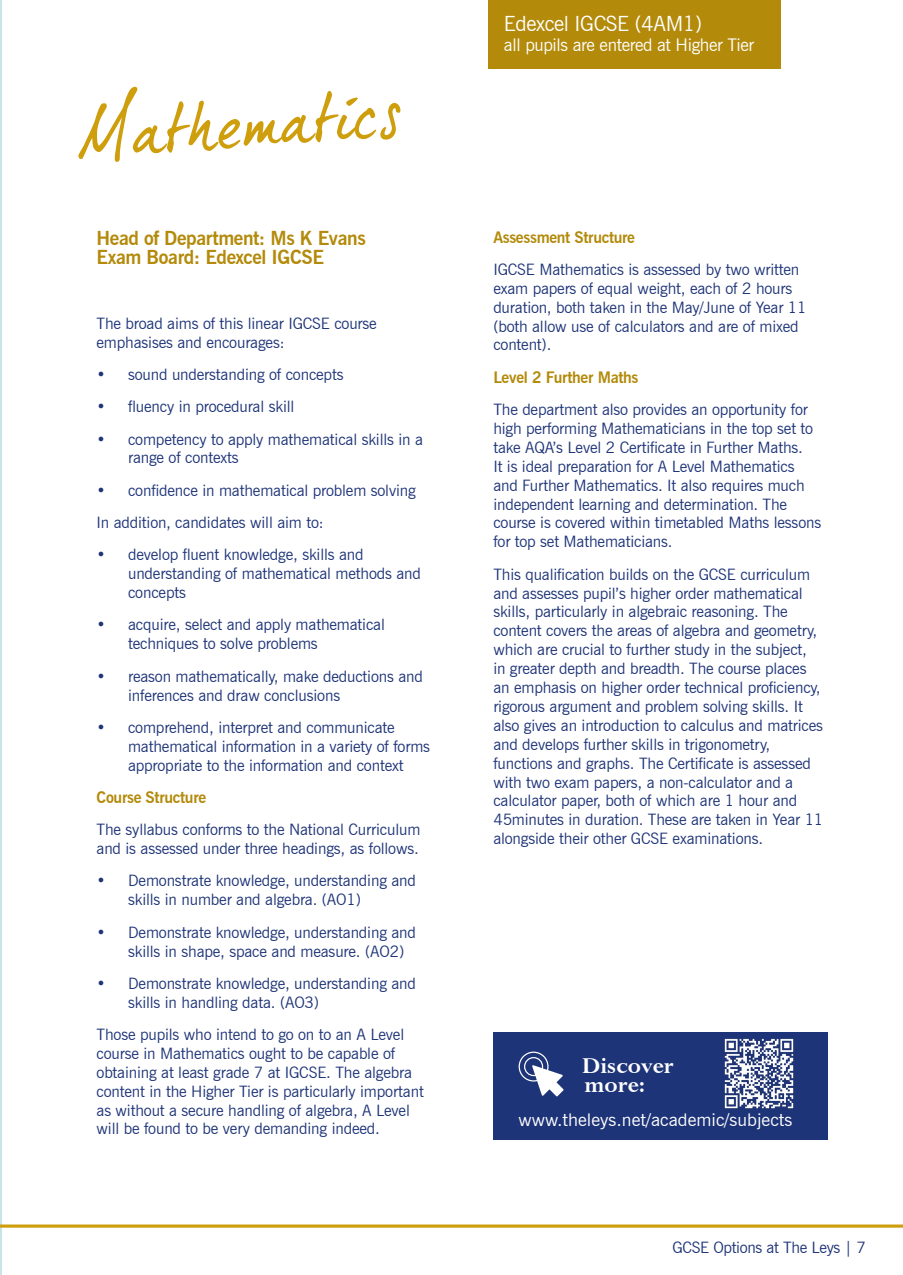
<style>
.page{position:relative;width:903px;height:1275px;background:#fff}
.page>*{position:absolute;margin:0;border:0;box-sizing:border-box;transform-origin:0 0}
.t1{font:69.3px "dear Joe 5 CASUAL P";color:#ce9e0d}
.t2{font:700 25.55px/19.1px "Lapidary 333 BT";color:#fff}
.t3{font:21px "News Gothic BT";letter-spacing:-.02em;color:#fff}
.t4{font:700 19.25px/18.9px "News Gothic BT";letter-spacing:-.02em;color:#b38a0a}
.t5{font:17.5px "News Gothic BT";letter-spacing:-.01em;color:#fff;scale:1.04 1}
.t6{font:17.5px "News Gothic BT";letter-spacing:-.01em;color:#fff}
.t7{font:15.75px/18.9px "News Gothic BT";letter-spacing:-.01em;color:#1e3478}
.t8{font:700 15.75px "News Gothic BT";letter-spacing:-.02em;color:#b38a0a}
</style>
<div class="page">
<hr style="left:0;top:0;width:2px;height:1275px;background:#c6e5e8">
<svg style="left:0;top:1224px;width:903px;height:4px;background:#d8b13f"></svg>
<div style="left:488px;top:0;width:293px;height:68px;background:#b38a0a"></div>
<div style="left:493px;top:1032px;width:335px;height:107px;background:#1e3478"></div>
<img style="left:724px;top:1038px;width:70px;height:71px">
<div style="left:524px;top:1057px;width:19px;height:19px;border:1px solid #fff;border-radius:50%"></div>
<div style="left:519px;top:1052px;width:29px;height:29px;border:1px solid #fff;border-radius:50%"></div>
<svg style="left:532px;top:1065px;width:31px;height:31px"></svg>
<h1 class="t1" style="left:75px;top:92px;width:327px;rotate:-4deg">Mathematics</h1>
<p class="t4" style="left:97px;top:229px;width:271px">Head of Department: Ms K Evans<br>Exam Board: Edexcel IGCSE</p>
<p class="t7" style="left:97px;top:314px;width:282px">The broad aims of this linear IGCSE course emphasises and encourages:</p>
<p class="t7" style="left:97px;top:365px;width:248px">• sound understanding of concepts</p>
<p class="t7" style="left:97px;top:397px;width:199px">• fluency in procedural skill</p>
<p class="t7" style="left:128px;top:429px;width:296px;text-indent:-32px">• competency to apply mathematical skills in a range of contexts</p>
<p class="t7" style="left:97px;top:474px;width:321px;line-height:32.4px">• confidence in mathematical problem solving<br>In addition, candidates will aim to:</p>
<p class="t7" style="left:128px;top:545px;width:294px;text-indent:-32px">• develop fluent knowledge, skills and understanding of mathematical methods and concepts</p>
<p class="t7" style="left:128px;top:615px;width:258px;text-indent:-32px">• acquire, select and apply mathematical techniques to solve problems</p>
<p class="t7" style="left:128px;top:666px;width:296px;text-indent:-32px">• reason mathematically, make deductions and inferences and draw conclusions</p>
<p class="t7" style="left:128px;top:718px;width:303px;text-indent:-32px">• comprehend, interpret and communicate mathematical information in a variety of forms appropriate to the information and context</p>
<p class="t8" style="left:97px;top:788px;width:111px">Course Structure</p>
<p class="t7" style="left:97px;top:820px;width:325px">The syllabus conforms to the National Curriculum and is assessed under three headings, as follows.</p>
<p class="t7" style="left:128px;top:871px;width:289px;text-indent:-32px">• Demonstrate knowledge, understanding and skills in number and algebra. (AO1)</p>
<p class="t7" style="left:128px;top:922px;width:289px;text-indent:-32px">• Demonstrate knowledge, understanding and skills in shape, space and measure. (AO2)</p>
<p class="t7" style="left:128px;top:974px;width:289px;text-indent:-32px">• Demonstrate knowledge, understanding and skills in handling data. (AO3)</p>
<p class="t7" style="left:97px;top:1025px;width:329px">Those pupils who intend to go on to an A Level course in Mathematics ought to be capable of obtaining at least grade 7 at IGCSE. The algebra content in the Higher Tier is particularly important as without a secure handling of algebra, A Level will be found to be very demanding indeed.</p>
<h3 class="t3" style="left:504px;top:11px;width:199px">Edexcel IGCSE (4AM1)</h3>
<p class="t6" style="left:504px;top:35px;width:252px">all pupils are entered at Higher Tier</p>
<p class="t8" style="left:493px;top:227px;width:143px">Assessment Structure</p>
<p class="t7" style="left:493px;top:260px;width:315px">IGCSE Mathematics is assessed by two written exam papers of equal weight, each of 2 hours duration, both taken in the May/June of Year 11 (both allow use of calculators and are of mixed content).</p>
<p class="t8" style="left:493px;top:368px;width:147px">Level 2 Further Maths</p>
<p class="t7" style="left:493px;top:400px;width:329px">The department also provides an opportunity for high performing Mathematicians in the top set to take AQA’s Level 2 Certificate in Further Maths.<br>It is ideal preparation for A Level Mathematics and Further Mathematics. It also requires much independent learning and determination. The course is covered within timetabled Maths lessons for top set Mathematicians.</p>
<p class="t7" style="left:493px;top:564px;width:332px">This qualification builds on the GCSE curriculum and assesses pupil’s higher order mathematical skills, particularly in algebraic reasoning. The content covers the areas of algebra and geometry, which are crucial to further study in the subject,<br>in greater depth and breadth. The course places an emphasis on higher order technical proficiency, rigorous argument and problem solving skills. It also gives an introduction to calculus and matrices and develops further skills in trigonometry, functions and graphs. The Certificate is assessed with two exam papers, a non-calculator and a calculator paper, both of which are 1 hour and 45minutes in duration. These are taken in Year 11 alongside their other GCSE examinations.</p>
<h2 class="t2" style="left:582px;top:1056px;width:93px">Discover more:</h2>
<p class="t5" style="left:519px;top:1109px;width:265px">www.theleys.net/academic/subjects</p>
<p class="t7" style="left:672px;top:1238px;width:195px">GCSE Options at The Leys | 7</p>
</div>
